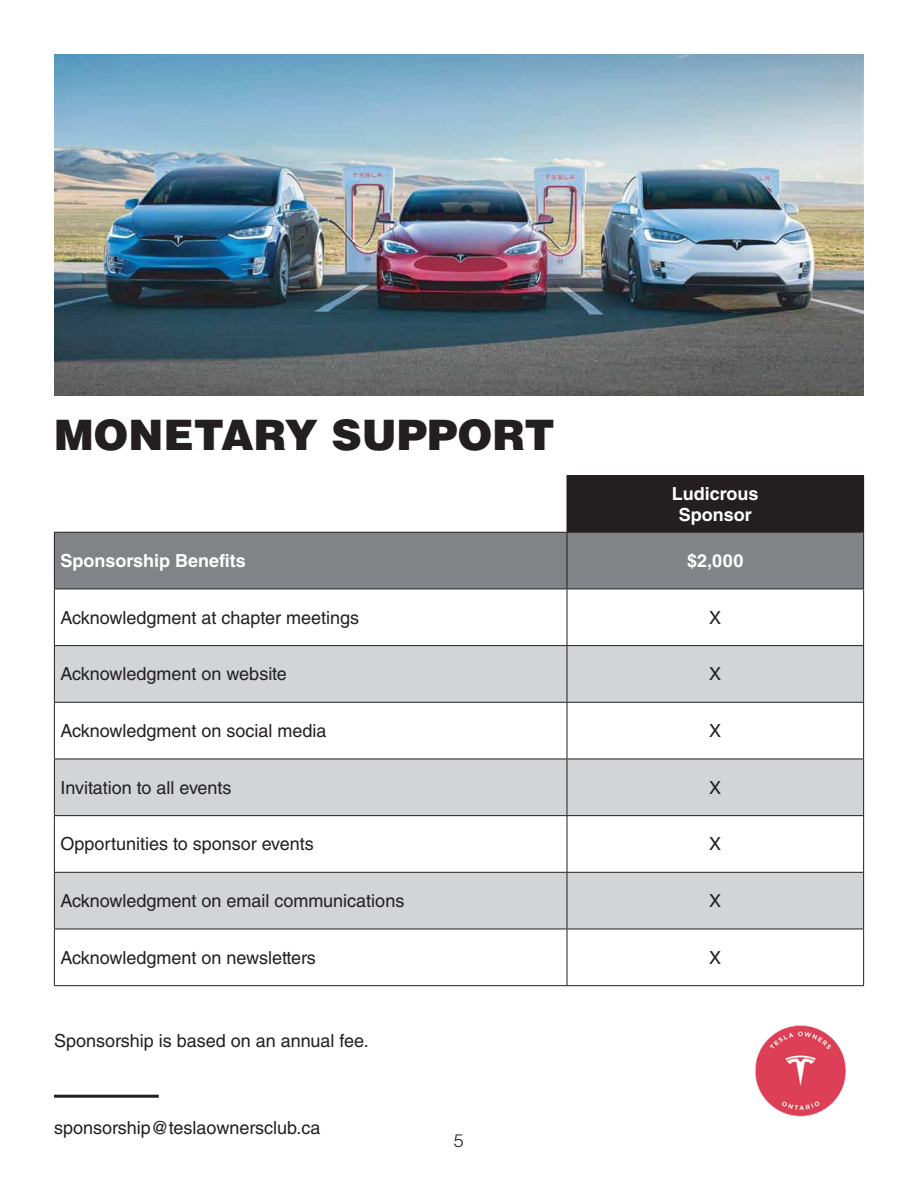
<style>
.page{position:relative;width:918px;height:1188px;background:#fff}
.page>*{position:absolute;margin:0;border:0;box-sizing:border-box;transform-origin:0 0}
.t1{font:900 42px "Helvetica LT Std";color:#231f20}
.t2{font:18px "Helvetica LT Std";color:#231f20}
.t3{font:700 18px/21.6px "Helvetica LT Std";color:#fff;text-align:center}
.t4{font:300 18px "Helvetica LT Std";color:#231f20}
</style>
<div class="page">
<img style="left:755px;top:1025px;width:92px;height:92px">
<hr style="left:54px;top:1095px;width:105px;height:3px;background:#231f20">
<div style="left:567px;top:476px;width:297px;height:56px;background:#231f20"></div>
<div style="left:55px;top:533px;width:808px;height:56px;background:#818386"></div>
<svg style="left:55px;top:646px;width:808px;height:283px;fill:#d2d4d5"></svg>
<hr style="left:567px;top:475px;width:297px;height:1px;background:#231f20">
<hr style="left:567px;top:532px;width:297px;height:1px;background:#231f20">
<hr style="left:567px;top:533px;width:1px;height:56px;background:#231f20">
<hr style="left:863px;top:533px;width:1px;height:56px;background:#231f20">
<hr style="left:567px;top:589px;width:297px;height:1px;background:#231f20">
<hr style="left:567px;top:589px;width:1px;height:56px;background:#231f20">
<hr style="left:863px;top:589px;width:1px;height:56px;background:#231f20">
<hr style="left:567px;top:645px;width:297px;height:1px;background:#231f20">
<hr style="left:567px;top:646px;width:1px;height:56px;background:#231f20">
<hr style="left:863px;top:646px;width:1px;height:56px;background:#231f20">
<hr style="left:567px;top:702px;width:297px;height:1px;background:#231f20">
<hr style="left:567px;top:703px;width:1px;height:56px;background:#231f20">
<hr style="left:863px;top:703px;width:1px;height:56px;background:#231f20">
<hr style="left:567px;top:759px;width:297px;height:1px;background:#231f20">
<hr style="left:567px;top:759px;width:1px;height:56px;background:#231f20">
<hr style="left:863px;top:759px;width:1px;height:56px;background:#231f20">
<hr style="left:567px;top:815px;width:297px;height:1px;background:#231f20">
<hr style="left:567px;top:816px;width:1px;height:56px;background:#231f20">
<hr style="left:863px;top:816px;width:1px;height:56px;background:#231f20">
<hr style="left:567px;top:872px;width:297px;height:1px;background:#231f20">
<hr style="left:567px;top:873px;width:1px;height:56px;background:#231f20">
<hr style="left:863px;top:873px;width:1px;height:56px;background:#231f20">
<hr style="left:567px;top:929px;width:297px;height:1px;background:#231f20">
<hr style="left:567px;top:929px;width:1px;height:56px;background:#231f20">
<hr style="left:863px;top:929px;width:1px;height:56px;background:#231f20">
<hr style="left:567px;top:985px;width:297px;height:1px;background:#231f20">
<hr style="left:54px;top:532px;width:513px;height:1px;background:#231f20">
<hr style="left:54px;top:533px;width:1px;height:56px;background:#231f20">
<hr style="left:54px;top:589px;width:513px;height:1px;background:#231f20">
<hr style="left:54px;top:589px;width:1px;height:56px;background:#231f20">
<hr style="left:54px;top:645px;width:513px;height:1px;background:#231f20">
<hr style="left:54px;top:646px;width:1px;height:56px;background:#231f20">
<hr style="left:54px;top:702px;width:513px;height:1px;background:#231f20">
<hr style="left:54px;top:703px;width:1px;height:56px;background:#231f20">
<hr style="left:54px;top:759px;width:513px;height:1px;background:#231f20">
<hr style="left:54px;top:759px;width:1px;height:56px;background:#231f20">
<hr style="left:54px;top:815px;width:513px;height:1px;background:#231f20">
<hr style="left:54px;top:816px;width:1px;height:56px;background:#231f20">
<hr style="left:54px;top:872px;width:513px;height:1px;background:#231f20">
<hr style="left:54px;top:873px;width:1px;height:56px;background:#231f20">
<hr style="left:54px;top:929px;width:513px;height:1px;background:#231f20">
<hr style="left:54px;top:929px;width:1px;height:56px;background:#231f20">
<hr style="left:54px;top:985px;width:513px;height:1px;background:#231f20">
<img style="left:54px;top:54px;width:810px;height:341px">
<h1 class="t1" style="left:54px;top:408px;width:502px">MONETARY SUPPORT</h1>
<p class="t3" style="left:672px;top:482px;width:88px">Ludicrous<br>Sponsor</p>
<p class="t3" style="left:60px;top:550px;width:187px">Sponsorship Benefits</p>
<p class="t3" style="left:687px;top:550px;width:58px">$2,000</p>
<p class="t2" style="left:60px;top:607px;width:300px">Acknowledgment at chapter meetings</p>
<p class="t2" style="left:709px;top:607px;width:14px">X</p>
<p class="t2" style="left:60px;top:664px;width:228px">Acknowledgment on website</p>
<p class="t2" style="left:709px;top:664px;width:14px">X</p>
<p class="t2" style="left:60px;top:720px;width:268px">Acknowledgment on social media</p>
<p class="t2" style="left:709px;top:720px;width:14px">X</p>
<p class="t2" style="left:60px;top:777px;width:173px">Invitation to all events</p>
<p class="t2" style="left:709px;top:777px;width:14px">X</p>
<p class="t2" style="left:60px;top:834px;width:255px">Opportunities to sponsor events</p>
<p class="t2" style="left:709px;top:834px;width:14px">X</p>
<p class="t2" style="left:60px;top:890px;width:345px">Acknowledgment on email communications</p>
<p class="t2" style="left:709px;top:890px;width:14px">X</p>
<p class="t2" style="left:60px;top:947px;width:257px">Acknowledgment on newsletters</p>
<p class="t2" style="left:709px;top:947px;width:14px">X</p>
<p class="t2" style="left:54px;top:1030px;width:316px">Sponsorship is based on an annual fee.</p>
<p class="t2" style="left:54px;top:1117px;width:268px">sponsorship@teslaownersclub.ca</p>
<p class="t4" style="left:454px;top:1130px;width:12px">5</p>
</div>
